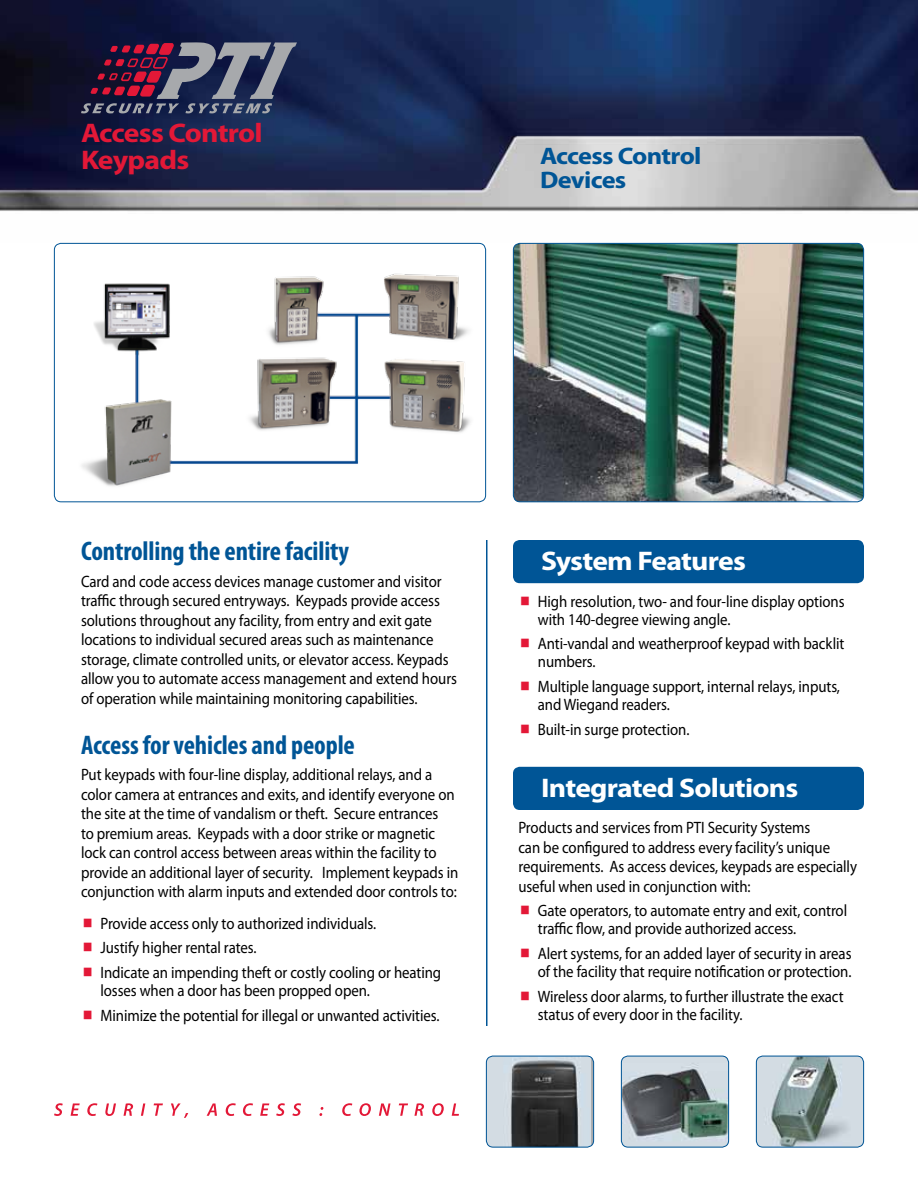
<style>
.page{position:relative;width:918px;height:1188px;background:#fff}
.page>*{position:absolute;margin:0;border:0;box-sizing:border-box;transform-origin:0 0}
.t1{font:700 condensed 27px "Myriad Pro";letter-spacing:-.005em;color:#005596}
.t2{font:700 27px "Myriad Pro";letter-spacing:-.025em;color:#fff;scale:1.1 1}
.t3{font:700 27px/27px "Myriad Pro";letter-spacing:-.025em;color:#e31837;scale:1.1 1}
.t4{font:700 24px/24px "Myriad Pro";letter-spacing:-.025em;color:#005596;scale:1.1 1}
.t5{font:16.5px/19.5px "Myriad Pro";letter-spacing:-.005em;color:#000;scale:.9 1}
</style>
<div class="page">
<img style="left:0;top:0;width:918px;height:243px">
<div style="left:513px;top:767px;width:351px;height:43px;background:#005596;border-radius:7px"></div>
<hr style="left:486px;top:540px;width:2px;height:486px;background:#005596">
<img style="left:54px;top:243px;width:432px;height:259px">
<div style="left:54px;top:243px;width:432px;height:259px;border:1px solid #005596;border-radius:7px"></div>
<img style="left:513px;top:243px;width:351px;height:259px">
<div style="left:513px;top:243px;width:351px;height:259px;border:1px solid #005596;border-radius:7px"></div>
<div style="left:513px;top:540px;width:351px;height:43px;background:#005596;border-radius:7px"></div>
<img style="left:486px;top:1056px;width:105px;height:91px">
<div style="left:486px;top:1056px;width:108px;height:92px;border:1px solid #005596;border-radius:7px"></div>
<img style="left:756px;top:1056px;width:108px;height:91px">
<div style="left:756px;top:1056px;width:108px;height:91px;border:1px solid #005596;border-radius:7px"></div>
<img style="left:621px;top:1056px;width:108px;height:91px">
<div style="left:621px;top:1056px;width:108px;height:92px;border:1px solid #005596;border-radius:7px"></div>
<svg style="left:81px;top:41px;width:216px;height:72px"></svg>
<svg style="left:54px;top:1103px;width:9px;height:13px"></svg>
<svg style="left:71px;top:1103px;width:9px;height:13px"></svg>
<svg style="left:87px;top:1103px;width:10px;height:13px"></svg>
<svg style="left:105px;top:1103px;width:11px;height:13px"></svg>
<svg style="left:124px;top:1103px;width:9px;height:13px"></svg>
<svg style="left:141px;top:1103px;width:4px;height:13px"></svg>
<svg style="left:154px;top:1103px;width:9px;height:13px"></svg>
<svg style="left:171px;top:1103px;width:17px;height:15px"></svg>
<svg style="left:207px;top:1103px;width:10px;height:13px"></svg>
<svg style="left:226px;top:1103px;width:10px;height:13px"></svg>
<svg style="left:243px;top:1103px;width:10px;height:13px"></svg>
<svg style="left:260px;top:1103px;width:9px;height:13px"></svg>
<svg style="left:276px;top:1103px;width:9px;height:13px"></svg>
<svg style="left:292px;top:1103px;width:9px;height:13px"></svg>
<svg style="left:319px;top:1107px;width:4px;height:9px"></svg>
<svg style="left:342px;top:1103px;width:10px;height:13px"></svg>
<svg style="left:359px;top:1103px;width:12px;height:13px"></svg>
<svg style="left:379px;top:1103px;width:12px;height:13px"></svg>
<svg style="left:399px;top:1103px;width:9px;height:13px"></svg>
<svg style="left:414px;top:1103px;width:10px;height:13px"></svg>
<svg style="left:432px;top:1103px;width:12px;height:13px"></svg>
<svg style="left:452px;top:1103px;width:7px;height:13px"></svg>
<h1 class="t3" style="left:81px;top:118px;width:167px">Access Control<br>Keypads</h1>
<h2 class="t4" style="left:540px;top:143px;width:148px">Access Control<br>Devices</h2>
<h1 class="t1" style="left:81px;top:534px;width:270px">Controlling the entire facility</h1>
<p class="t5" style="left:81px;top:571px;width:419px">Card and code access devices manage customer and visitor traffic through secured entryways. Keypads provide access solutions throughout any facility, from entry and exit gate locations to individual secured areas such as maintenance storage, climate controlled units, or elevator access. Keypads allow you to automate access management and extend hours of operation while maintaining monitoring capabilities.</p>
<h1 class="t1" style="left:81px;top:728px;width:275px">Access for vehicles and people</h1>
<p class="t5" style="left:81px;top:764px;width:421px">Put keypads with four-line display, additional relays, and a color camera at entrances and exits, and identify everyone on the site at the time of vandalism or theft. Secure entrances<br>to premium areas. Keypads with a door strike or magnetic lock can control access between areas within the facility to provide an additional layer of security. Implement keypads in conjunction with alarm inputs and extended door controls to:</p>
<p class="t5" style="left:100px;top:910px;width:380px;line-height:24.8px">Provide access only to authorized individuals.<br>Justify higher rental rates.<br>Indicate an impending theft or costly cooling or heating</p>
<p class="t5" style="left:100px;top:978px;width:378px;line-height:24.8px">losses when a door has been propped open.<br>Minimize the potential for illegal or unwanted activities.</p>
<h1 class="t2" style="left:541px;top:543px;width:188px">System Features</h1>
<p class="t5" style="left:538px;top:592px;width:342px;line-height:18px">High resolution, two- and four-line display options with 140-degree viewing angle.</p>
<p class="t5" style="left:538px;top:635px;width:342px;line-height:18px">Anti-vandal and weatherproof keypad with backlit numbers.</p>
<p class="t5" style="left:538px;top:677px;width:337px;line-height:18px">Multiple language support, internal relays, inputs, and Wiegand readers.</p>
<p class="t5" style="left:538px;top:719px;width:170px">Built-in surge protection.</p>
<h1 class="t2" style="left:541px;top:770px;width:235px">Integrated Solutions</h1>
<p class="t5" style="left:518px;top:818px;width:378px">Products and services from PTI Security Systems<br>can be configured to address every facility’s unique requirements. As access devices, keypads are especially useful when used in conjunction with:</p>
<p class="t5" style="left:538px;top:902px;width:345px;line-height:18px">Gate operators, to automate entry and exit, control traffic flow, and provide authorized access.</p>
<p class="t5" style="left:538px;top:944px;width:350px;line-height:18px">Alert systems, for an added layer of security in areas of the facility that require notification or protection.</p>
<p class="t5" style="left:538px;top:987px;width:341px;line-height:18px">Wireless door alarms, to further illustrate the exact status of every door in the facility.</p>
</div>
